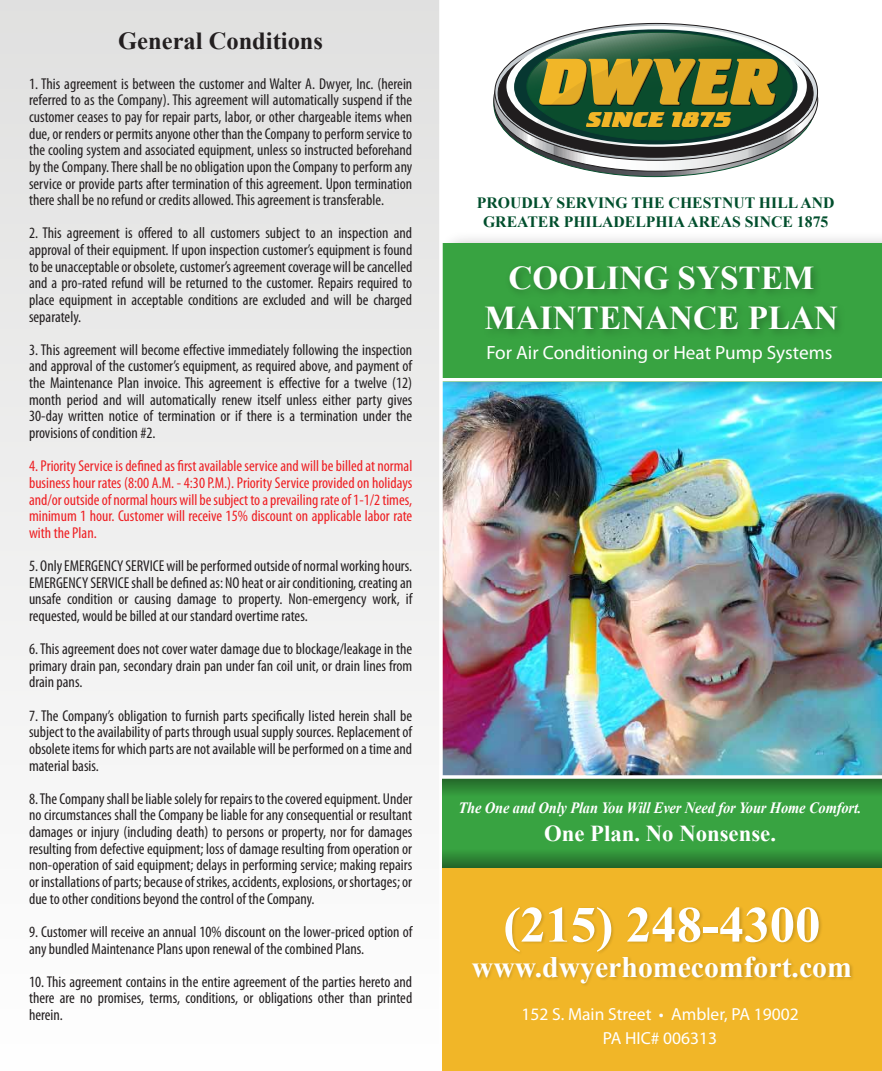
<style>
.page{position:relative;width:882px;height:1071px;background:#fff}
.page>*{position:absolute;margin:0;border:0;box-sizing:border-box;transform-origin:0 0}
.t1{font:700 50.75px "Times New Roman";color:#fff}
.t2{font:700 33.25px/39.9px "Times New Roman";color:#fff;text-align:center}
.t3{font:700 29.75px "Times New Roman";color:#fff}
.t4{font:700 24.5px "Times New Roman";color:#231f20}
.t5{font:700 22.75px "Times New Roman";color:#fff}
.t6{font:19.25px "Myriad Pro";color:#fff}
.t7{font:17.5px/24.5px "Myriad Pro";color:#fff;text-align:center}
.t8{font:condensed 15.75px/16.6px "Myriad Pro";color:#231f20;text-align:justify}
.t9{font:condensed 15.75px/16.6px "Myriad Pro";color:#ee1f23;text-align:justify}
.t10{font:700 15.75px/18.9px "Times New Roman";color:#014e2c;text-align:center}
.t11{font:italic 700 15.75px "Times New Roman";letter-spacing:-.01em;color:#fff;scale:.92 1}
</style>
<div class="page">
<svg style="left:590px;top:171px;width:129px;height:6px"></svg>
<svg style="left:494px;top:86px;width:264px;height:85px"></svg>
<svg style="left:495px;top:23px;width:323px;height:137px"></svg>
<div style="left:498px;top:30px;width:315px;height:127px;background:#201d1e;border-radius:50%"></div>
<svg style="left:506px;top:26px;width:301px;height:121px;fill:#fdfefe"></svg>
<svg style="left:527px;top:32px;width:270px;height:113px"></svg>
<img style="left:443px;top:403px;width:439px;height:372px">
<div style="left:0;top:0;width:439px;height:1071px;background:linear-gradient(to bottom,#e0e0e0,#fefefe)"></div>
<img style="left:435px;top:227px;width:447px;height:176px">
<div style="left:441px;top:243px;width:441px;height:139px;background:#38a341"></div>
<img style="left:466px;top:268px;width:396px;height:144px">
<svg style="left:443px;top:378px;width:439px;height:4px;fill:#fff"></svg>
<svg style="left:439px;top:227px;width:4px;height:844px"></svg>
<div style="left:443px;top:777px;width:439px;height:294px;background:#f1b628"></div>
<div style="left:443px;top:777px;width:439px;height:91px;background:#38a341"></div>
<svg style="left:443px;top:779px;width:439px;height:15px"></svg>
<svg style="left:443px;top:852px;width:439px;height:16px"></svg>
<img style="left:439px;top:897px;width:414px;height:165px">
<svg style="left:441px;top:775px;width:441px;height:4px"></svg>
<h3 class="t4" style="left:118px;top:24px;width:206px">General Conditions</h3>
<p class="t8" style="left:29px;top:76px;width:385px">1. This agreement is between the customer and Walter A. Dwyer, Inc. (herein referred to as the Company). This agreement will automatically suspend if the customer ceases to pay for repair parts, labor, or other chargeable items when due, or renders or permits anyone other than the Company to perform service to the cooling system and associated equipment, unless so instructed beforehand by the Company. There shall be no obligation upon the Company to perform any service or provide parts after termination of this agreement. Upon termination there shall be no refund or credits allowed. This agreement is transferable.</p>
<p class="t8" style="left:29px;top:225px;width:385px">2. This agreement is offered to all customers subject to an inspection and approval of their equipment. If upon inspection customer’s equipment is found to be unacceptable or obsolete, customer’s agreement coverage will be cancelled and a pro-rated refund will be returned to the customer. Repairs required to place equipment in acceptable conditions are excluded and will be charged separately.</p>
<p class="t8" style="left:29px;top:342px;width:385px">3. This agreement will become effective immediately following the inspection and approval of the customer’s equipment, as required above, and payment of the Maintenance Plan invoice. This agreement is effective for a twelve (12) month period and will automatically renew itself unless either party gives 30-day written notice of termination or if there is a termination under the provisions of condition #2.</p>
<p class="t9" style="left:29px;top:458px;width:385px">4. Priority Service is defined as first available service and will be billed at normal business hour rates (8:00 A.M. - 4:30 P.M.). Priority Service provided on holidays and/or outside of normal hours will be subject to a prevailing rate of 1-1/2 times, minimum 1 hour. Customer will receive 15% discount on applicable labor rate with the Plan.</p>
<p class="t8" style="left:29px;top:558px;width:385px">5. Only EMERGENCY SERVICE will be performed outside of normal working hours.<br>EMERGENCY SERVICE shall be defined as: NO heat or air conditioning, creating an unsafe condition or causing damage to property. Non-emergency work, if requested, would be billed at our standard overtime rates.</p>
<p class="t8" style="left:29px;top:641px;width:385px">6. This agreement does not cover water damage due to blockage/leakage in the primary drain pan, secondary drain pan under fan coil unit, or drain lines from drain pans.</p>
<p class="t8" style="left:29px;top:707px;width:385px">7. The Company’s obligation to furnish parts specifically listed herein shall be subject to the availability of parts through usual supply sources. Replacement of obsolete items for which parts are not available will be performed on a time and material basis.</p>
<p class="t8" style="left:29px;top:791px;width:385px">8. The Company shall be liable solely for repairs to the covered equipment. Under no circumstances shall the Company be liable for any consequential or resultant damages or injury (including death) to persons or property, nor for damages resulting from defective equipment; loss of damage resulting from operation or non-operation of said equipment; delays in performing service; making repairs or installations of parts; because of strikes, accidents, explosions, or shortages; or due to other conditions beyond the control of the Company.</p>
<p class="t8" style="left:29px;top:924px;width:385px">9. Customer will receive an annual 10% discount on the lower-priced option of any bundled Maintenance Plans upon renewal of the combined Plans.</p>
<p class="t8" style="left:29px;top:974px;width:385px">10. This agreement contains in the entire agreement of the parties hereto and there are no promises, terms, conditions, or obligations other than printed herein.</p>
<p class="t10" style="left:477px;top:193px;width:359px">PROUDLY SERVING THE CHESTNUT HILL AND<br>GREATER PHILADELPHIA AREAS SINCE 1875</p>
<h2 class="t2" style="left:485px;top:257px;width:355px">COOLING SYSTEM<br>MAINTENANCE PLAN</h2>
<p class="t6" style="left:486px;top:342px;width:348px">For Air Conditioning or Heat Pump Systems</p>
<p class="t11" style="left:459px;top:797px;width:440px">The One and Only Plan You Will Ever Need for Your Home Comfort.</p>
<h3 class="t5" style="left:544px;top:817px;width:233px">One Plan. No Nonsense.</h3>
<h1 class="t1" style="left:503px;top:890px;width:319px">(215) 248-4300</h1>
<h3 class="t3" style="left:472px;top:947px;width:382px">www.dwyerhomecomfort.com</h3>
<p class="t7" style="left:521px;top:1002px;width:279px">152 S. Main Street • Ambler, PA 19002<br>PA HIC# 006313</p>
</div>
